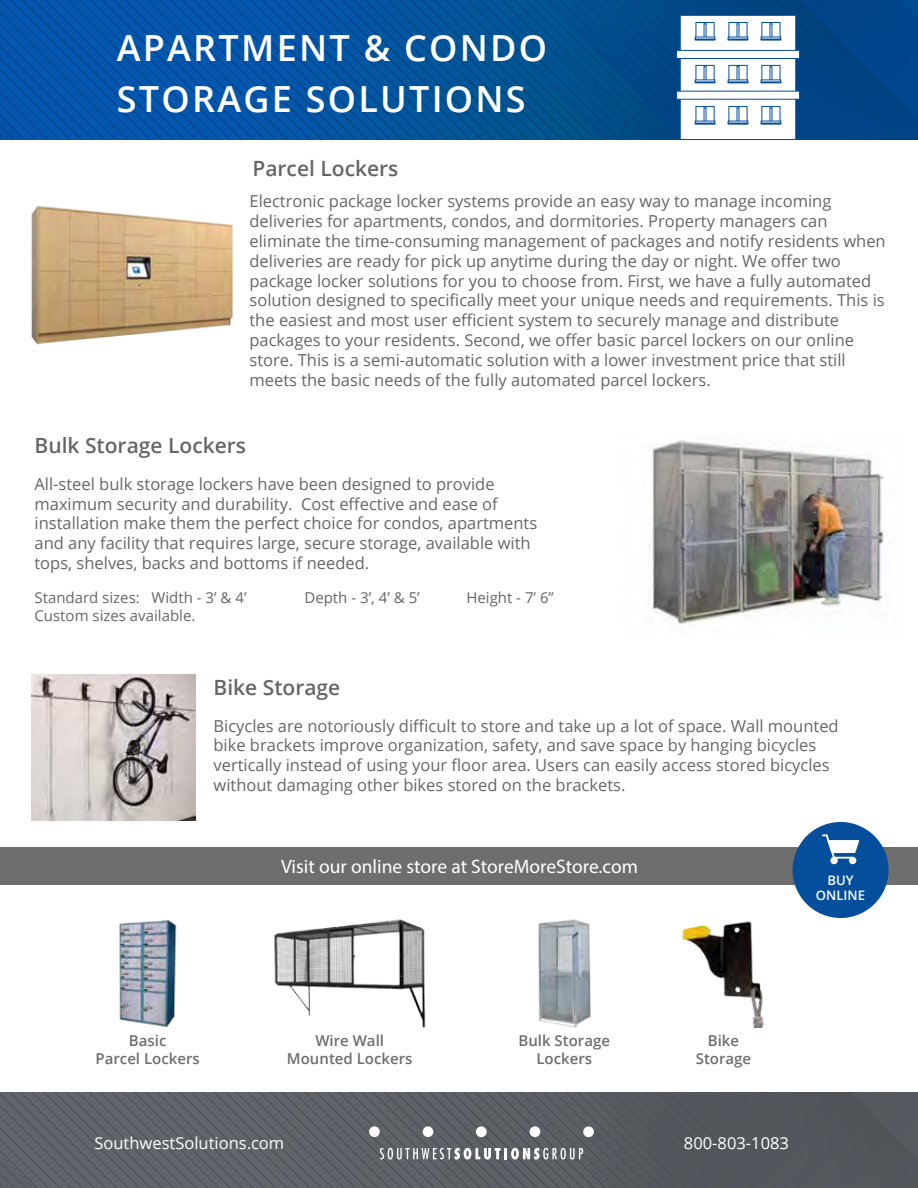
<style>
.page{position:relative;width:918px;height:1188px;background:#fff}
.page>*{position:absolute;margin:0;border:0;box-sizing:border-box;transform-origin:0 0}
.t1{font:600 36px/51px "Open Sans";letter-spacing:.06em;color:#fff}
.t2{font:600 21px "Open Sans";color:#666}
.t3{font:19.5px "Myriad Pro";color:#fff}
.t4{font:16.5px/19.8px "Open Sans";color:#666}
.t5{font:16.5px "Open Sans";color:#fff}
.t6{font:15px "Open Sans";color:#666}
.t7{font:600 15px/18px "Open Sans";color:#6e6e6e;text-align:center}
.t8{font:600 13.05px/15.8px "Open Sans";color:#fff;text-align:center}
</style>
<div class="page">
<div style="left:0;top:848px;width:918px;height:37px;background:#6e6e6e"></div>
<img style="left:538px;top:919px;width:53px;height:109px">
<img style="left:649px;top:440px;width:235px;height:185px">
<img style="left:32px;top:674px;width:164px;height:146px">
<img style="left:682px;top:921px;width:82px;height:106px">
<img style="left:31px;top:205px;width:202px;height:140px">
<img style="left:119px;top:920px;width:58px;height:107px">
<img style="left:274px;top:919px;width:152px;height:109px">
<div style="left:793px;top:822px;width:96px;height:96px;background:#054e9b;border-radius:50%"></div>
<svg style="left:822px;top:834px;width:37px;height:25px"></svg>
<hr style="left:833px;top:857px;width:21px;height:2px;background:#fff">
<div style="left:830px;top:857px;width:8px;height:7px;background:#fff;border-radius:50%"></div>
<div style="left:849px;top:857px;width:7px;height:7px;background:#fff;border-radius:50%"></div>
<svg style="left:0;top:0;width:918px;height:140px;background:#1a60a3"></svg>
<svg style="left:0;top:1092px;width:918px;height:96px;background:#5a5f64"></svg>
<div style="left:583px;top:1126px;width:11px;height:11px;background:#fff;border-radius:50%"></div>
<div style="left:369px;top:1126px;width:11px;height:11px;background:#fff;border-radius:50%"></div>
<div style="left:476px;top:1126px;width:11px;height:11px;background:#fff;border-radius:50%"></div>
<div style="left:423px;top:1126px;width:10px;height:11px;background:#fff;border-radius:50%"></div>
<div style="left:530px;top:1126px;width:10px;height:11px;background:#fff;border-radius:50%"></div>
<h1 class="t1" style="left:117px;top:22px;width:432px">APARTMENT &amp; CONDO<br>STORAGE SOLUTIONS</h1>
<p class="t2" style="left:253px;top:154px;width:147px">Parcel Lockers</p>
<p class="t4" style="left:250px;top:191px;width:638px">Electronic package locker systems provide an easy way to manage incoming deliveries for apartments, condos, and dormitories. Property managers can eliminate the time-consuming management of packages and notify residents when deliveries are ready for pick up anytime during the day or night. We offer two package locker solutions for you to choose from. First, we have a fully automated solution designed to specifically meet your unique needs and requirements. This is the easiest and most user efficient system to securely manage and distribute packages to your residents. Second, we offer basic parcel lockers on our online store. This is a semi-automatic solution with a lower investment price that still meets the basic needs of the fully automated parcel lockers.</p>
<p class="t2" style="left:34px;top:431px;width:213px">Bulk Storage Lockers</p>
<p class="t4" style="left:34px;top:474px;width:504px">All-steel bulk storage lockers have been designed to provide maximum security and durability. Cost effective and ease of installation make them the perfect choice for condos, apartments and any facility that requires large, secure storage, available with tops, shelves, backs and bottoms if needed.</p>
<p class="t6" style="left:34px;top:587px;width:214px">Standard sizes: Width - 3’ &amp; 4’</p>
<p class="t6" style="left:304px;top:587px;width:117px">Depth - 3’, 4’ &amp; 5’</p>
<p class="t6" style="left:466px;top:587px;width:89px">Height - 7’ 6”</p>
<p class="t6" style="left:34px;top:605px;width:162px">Custom sizes available.</p>
<p class="t2" style="left:214px;top:673px;width:128px">Bike Storage</p>
<p class="t4" style="left:214px;top:715px;width:627px">Bicycles are notoriously difficult to store and take up a lot of space. Wall mounted bike brackets improve organization, safety, and save space by hanging bicycles vertically instead of using your floor area. Users can easily access stored bicycles without damaging other bikes stored on the brackets.</p>
<p class="t3" style="left:281px;top:854px;width:359px">Visit our online store at StoreMoreStore.com</p>
<p class="t8" style="left:816px;top:872px;width:51px">BUY<br>ONLINE</p>
<p class="t7" style="left:96px;top:1031px;width:106px">Basic<br>Parcel Lockers</p>
<p class="t7" style="left:287px;top:1031px;width:127px">Wire Wall<br>Mounted Lockers</p>
<p class="t7" style="left:519px;top:1031px;width:93px">Bulk Storage<br>Lockers</p>
<p class="t7" style="left:696px;top:1031px;width:57px">Bike<br>Storage</p>
<p class="t5" style="left:94px;top:1132px;width:191px">SouthwestSolutions.com</p>
<p class="t5" style="left:684px;top:1132px;width:107px">800-803-1083</p>
</div>
